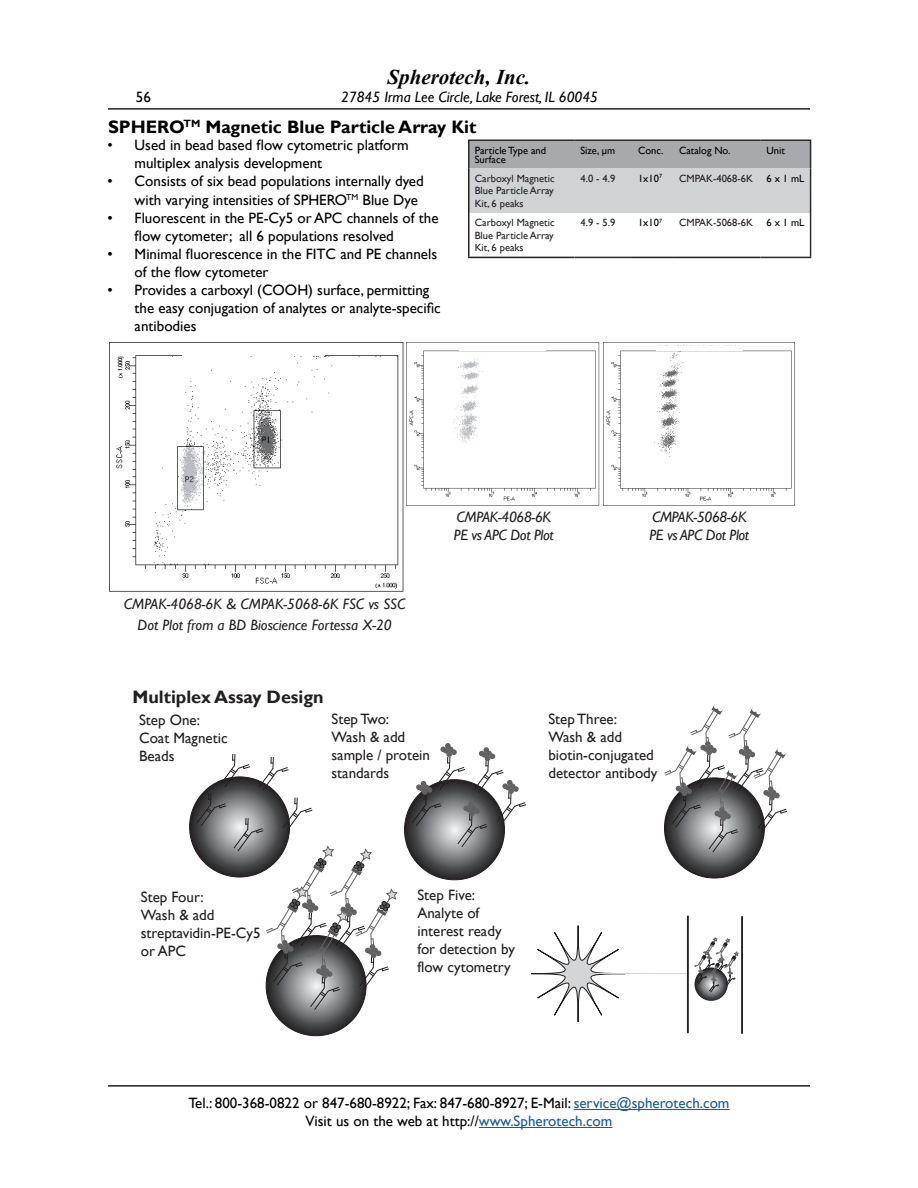
<style>
.page{position:relative;width:918px;height:1188px;background:#fff}
.page>*{position:absolute;margin:0;border:0;box-sizing:border-box;transform-origin:0 0}
.t1{font:italic 700 21px "Times New Roman";color:#000}
.t2{font:700 18px "Gill Sans";color:#000}
.t3{font:700 18px "Gill Sans";color:#231f20}
.t4{font:15px/18px "Gill Sans";color:#000}
.t5{font:15px/18px "Gill Sans";color:#231f20}
.t6{font:italic 15px/21.6px "Gill Sans";color:#231f20;text-align:center}
.t7{font:italic 15px/18px "Gill Sans";letter-spacing:-.02em;color:#231f20}
.t8{font:italic 15px "Gill Sans";color:#000}
.t9{font:10.5px/12.6px "Gill Sans";color:#231f20;text-align:justify}
.Normal{font:10.5px/9px "Gill Sans";color:#000}
.s1{color:#175d9e}
</style>
<div class="page">
<hr style="left:108px;top:108px;width:702px;height:2px;background:#231f20">
<hr style="left:574px;top:1109px;width:156px;height:1px;background:#175d9e">
<hr style="left:479px;top:1127px;width:134px;height:1px;background:#175d9e">
<hr style="left:108px;top:1085px;width:702px;height:2px;background:#231f20">
<hr style="left:673px;top:257px;width:88px;height:1px;background:#231f20">
<hr style="left:468px;top:140px;width:106px;height:1px;background:#2b292a">
<hr style="left:468px;top:141px;width:2px;height:28px;background:#2b292a">
<svg style="left:469px;top:140px;width:342px;height:73px"></svg>
<hr style="left:632px;top:257px;width:41px;height:1px;background:#231f20">
<hr style="left:468px;top:257px;width:106px;height:1px;background:#231f20">
<hr style="left:574px;top:140px;width:58px;height:1px;background:#2b292a">
<hr style="left:468px;top:169px;width:2px;height:44px;background:#231f20">
<hr style="left:468px;top:213px;width:2px;height:44px;background:#231f20">
<hr style="left:810px;top:169px;width:1px;height:44px;background:#2b292a">
<hr style="left:810px;top:213px;width:1px;height:44px;background:#2b292a">
<hr style="left:574px;top:257px;width:58px;height:1px;background:#2b292a">
<hr style="left:761px;top:257px;width:50px;height:1px;background:#2b292a">
<img style="left:603px;top:343px;width:192px;height:163px">
<img style="left:109px;top:343px;width:298px;height:249px">
<img style="left:407px;top:343px;width:193px;height:163px">
<div style="left:182px;top:346px;width:142px;height:9px;background:#fff"></div>
<div style="left:656px;top:346px;width:87px;height:5px;background:#fff"></div>
<div style="left:459px;top:344px;width:87px;height:7px;background:#fff"></div>
<svg style="left:664px;top:778px;width:100px;height:100px"></svg>
<svg style="left:664px;top:704px;width:124px;height:149px"></svg>
<svg style="left:266px;top:936px;width:100px;height:100px"></svg>
<svg style="left:196px;top:754px;width:202px;height:257px"></svg>
<svg style="left:411px;top:743px;width:214px;height:279px"></svg>
<hr style="left:578px;top:973px;width:111px;height:1px;background:#d4d5d7">
<hr style="left:741px;top:916px;width:2px;height:118px;background:#231f20">
<svg style="left:695px;top:968px;width:33px;height:33px"></svg>
<svg style="left:694px;top:937px;width:45px;height:56px"></svg>
<hr style="left:687px;top:916px;width:2px;height:117px;background:#231f20">
<h1 class="t1" style="left:388px;top:63px;width:144px">Spherotech, Inc.</h1>
<p class="t4" style="left:136px;top:88px;width:16px">56</p>
<p class="t8" style="left:341px;top:88px;width:258px">27845 Irma Lee Circle, Lake Forest, IL 60045</p>
<p class="t2" style="left:108px;top:116px;width:370px">SPHERO<sup>TM</sup> Magnetic Blue Particle Array Kit</p>
<p class="Normal" style="left:475px;top:146px;width:73px">Particle Type and<br>Surface</p>
<p class="Normal" style="left:580px;top:146px;width:36px">Size, µ m</p>
<p class="Normal" style="left:638px;top:146px;width:27px">Conc.</p>
<p class="Normal" style="left:679px;top:146px;width:53px">Catalog No.</p>
<p class="Normal" style="left:767px;top:146px;width:20px">Unit</p>
<p class="t9" style="left:475px;top:172px;width:81px">Carboxyl Magnetic Blue Particle Array Kit, 6 peaks</p>
<p class="t9" style="left:580px;top:172px;width:36px">4.0 - 4.9</p>
<p class="Normal" style="left:638px;top:174px;width:26px">1x10<sup>7</sup></p>
<p class="t9" style="left:679px;top:172px;width:75px">CMPAK-4068-6K</p>
<p class="Normal" style="left:767px;top:174px;width:39px">6 x 1 mL</p>
<p class="t9" style="left:475px;top:217px;width:81px">Carboxyl Magnetic Blue Particle Array Kit, 6 peaks</p>
<p class="t9" style="left:580px;top:217px;width:36px">4.9 - 5.9</p>
<p class="Normal" style="left:638px;top:218px;width:26px">1x10<sup>7</sup></p>
<p class="t9" style="left:679px;top:217px;width:75px">CMPAK-5068-6K</p>
<p class="Normal" style="left:767px;top:218px;width:39px">6 x 1 mL</p>
<p class="t4" style="left:135px;top:136px;width:276px;text-indent:-27px">• Used in bead based flow cytometric platform multiplex analysis development</p>
<p class="t4" style="left:135px;top:171px;width:291px;line-height:19.5px;text-indent:-27px">• Consists of six bead populations internally dyed with varying intensities of SPHERO<sup>TM</sup> Blue Dye</p>
<p class="t4" style="left:135px;top:210px;width:305px;text-indent:-27px">• Fluorescent in the PE-Cy5 or APC channels of the flow cytometer; all 6 populations resolved</p>
<p class="t4" style="left:135px;top:246px;width:304px;text-indent:-27px">• Minimal fluorescence in the FITC and PE channels of the flow cytometer</p>
<p class="t4" style="left:135px;top:282px;width:308px;text-indent:-27px">• Provides a carboxyl (COOH) surface, permitting the easy conjugation of analytes or analyte-specific antibodies</p>
<p class="t6" style="left:124px;top:593px;width:283px">CMPAK-4068-6K &amp; CMPAK-5068-6K FSC vs SSC<br>Dot Plot from a BD Bioscience Fortessa X-20</p>
<p class="t3" style="left:132px;top:686px;width:193px">Multiplex Assay Design</p>
<p class="t5" style="left:139px;top:711px;width:90px">Step One:<br>Coat Magnetic<br>Beads</p>
<p class="t5" style="left:332px;top:710px;width:100px">Step Two:<br>Wash &amp; add sample / protein standards</p>
<p class="t7" style="left:454px;top:508px;width:101px">CMPAK-4068-6K<br>PE vs APC Dot Plot</p>
<p class="t7" style="left:649px;top:508px;width:101px">CMPAK-5068-6K<br>PE vs APC Dot Plot</p>
<p class="t5" style="left:548px;top:711px;width:111px">Step Three:<br>Wash &amp; add biotin-conjugated detector antibody</p>
<p class="t5" style="left:141px;top:889px;width:121px">Step Four:<br>Wash &amp; add streptavidin-PE-Cy5 or APC</p>
<p class="t5" style="left:417px;top:886px;width:99px">Step Five:<br>Analyte of interest ready for detection by flow cytometry</p>
<p class="t4" style="left:188px;top:1095px;width:543px;text-align:center">Tel.: 800-368-0822 or 847-680-8922; Fax: 847-680-8927; E-Mail: <span class="s1">service@spherotech.com<br></span>Visit us on the web at http://<span class="s1">www.Spherotech.com</span></p>
</div>
